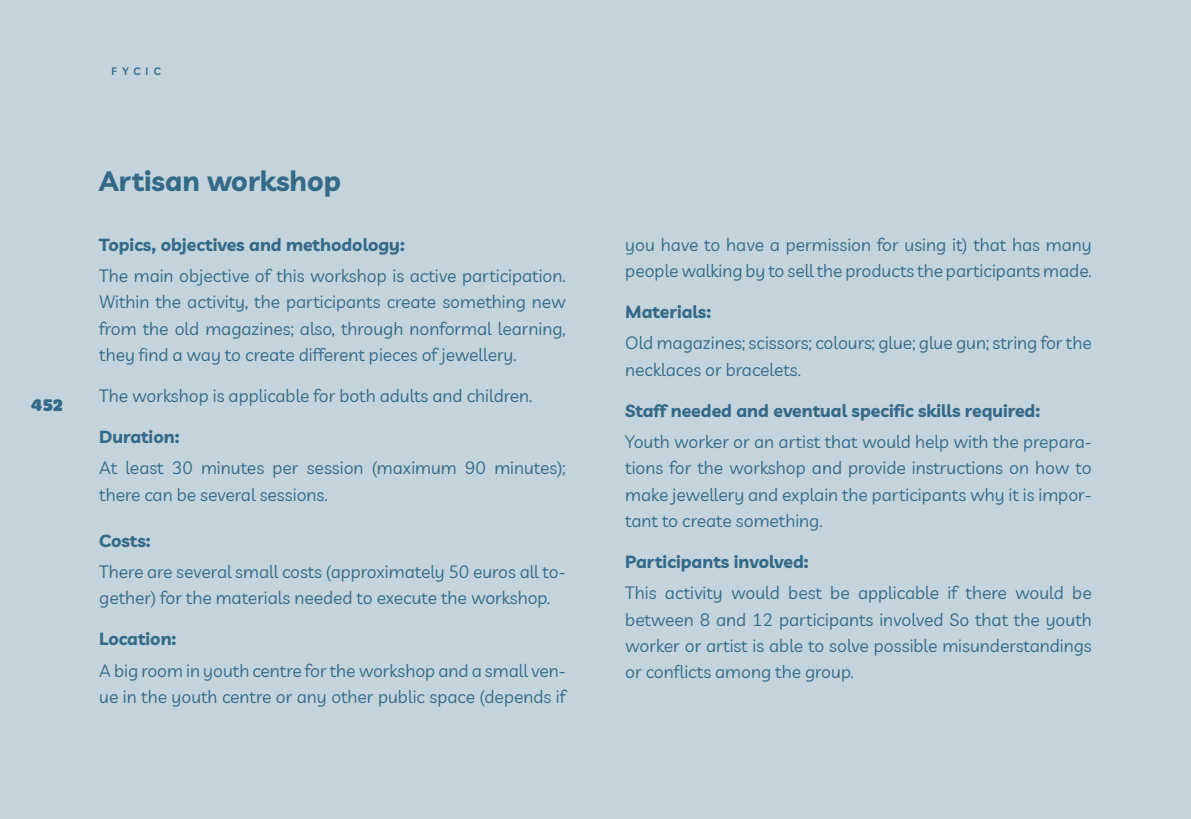
<style>
.page{position:relative;width:1191px;height:819px;background:#c4d4dc}
.page>*{position:absolute;margin:0;border:0;box-sizing:border-box;transform-origin:0 0}
.TESTO_BLU_GRANDE{font:700 28px "Livvic";color:#346a88}
.t1{font:17.5px/26.2px "Livvic";color:#346a88}
.t2{font:700 17.5px "Livvic";color:#346a88}
.t3{font:17.5px "Coiny Cyrillic";color:#346a88}
.t4{font:600 10.5px "Livvic";letter-spacing:.5em;color:#346a88}
</style>
<div class="page">
<p class="t4" style="left:112px;top:63px;width:51px">FYCIC</p>
<p class="t3" style="left:31px;top:390px;width:34px">452</p>
<p class="TESTO_BLU_GRANDE" style="left:99px;top:159px;width:243px">Artisan workshop</p>
<p class="t2" style="left:99px;top:231px;width:307px">Topics, objectives and methodology:</p>
<p class="t1" style="left:99px;top:261px;width:468px;text-align:justify">The main objective of this workshop is active participation.<br>Within the activity, the participants create something new from the old magazines; also, through nonformal learning, they find a way to create different pieces of jewellery.</p>
<p class="t1" style="left:99px;top:381px;width:434px">The workshop is applicable for both adults and children.</p>
<p class="t2" style="left:99px;top:423px;width:82px">Duration:</p>
<p class="t1" style="left:99px;top:454px;width:468px">At least 30 minutes per session (maximum 90 minutes); there can be several sessions.</p>
<p class="t2" style="left:99px;top:527px;width:53px">Costs:</p>
<p class="t1" style="left:99px;top:557px;width:468px">There are several small costs (approximately 50 euros all to&shy;gether) for the materials needed to execute the workshop.</p>
<p class="t2" style="left:99px;top:625px;width:79px">Location:</p>
<p class="t1" style="left:99px;top:656px;width:468px">A big room in youth centre for the workshop and a small ven&shy;ue in the youth centre or any other public space (depends if</p>
<p class="t1" style="left:625px;top:230px;width:468px">you have to have a permission for using it) that has many people walking by to sell the products the participants made.</p>
<p class="t2" style="left:625px;top:298px;width:87px">Materials:</p>
<p class="t1" style="left:625px;top:329px;width:468px">Old magazines; scissors; colours; glue; glue gun; string for the necklaces or bracelets.</p>
<p class="t2" style="left:625px;top:397px;width:416px">Staff needed and eventual specific skills required:</p>
<p class="t1" style="left:625px;top:427px;width:468px;text-align:justify">Youth worker or an artist that would help with the prepara&shy;tions for the workshop and provide instructions on how to make jewellery and explain the participants why it is impor&shy;tant to create something.</p>
<p class="t2" style="left:625px;top:548px;width:185px">Participants involved:</p>
<p class="t1" style="left:625px;top:579px;width:468px;text-align:justify">This activity would best be applicable if there would be between 8 and 12 participants involved So that the youth worker or artist is able to solve possible misunderstandings or conflicts among the group.</p>
</div>
